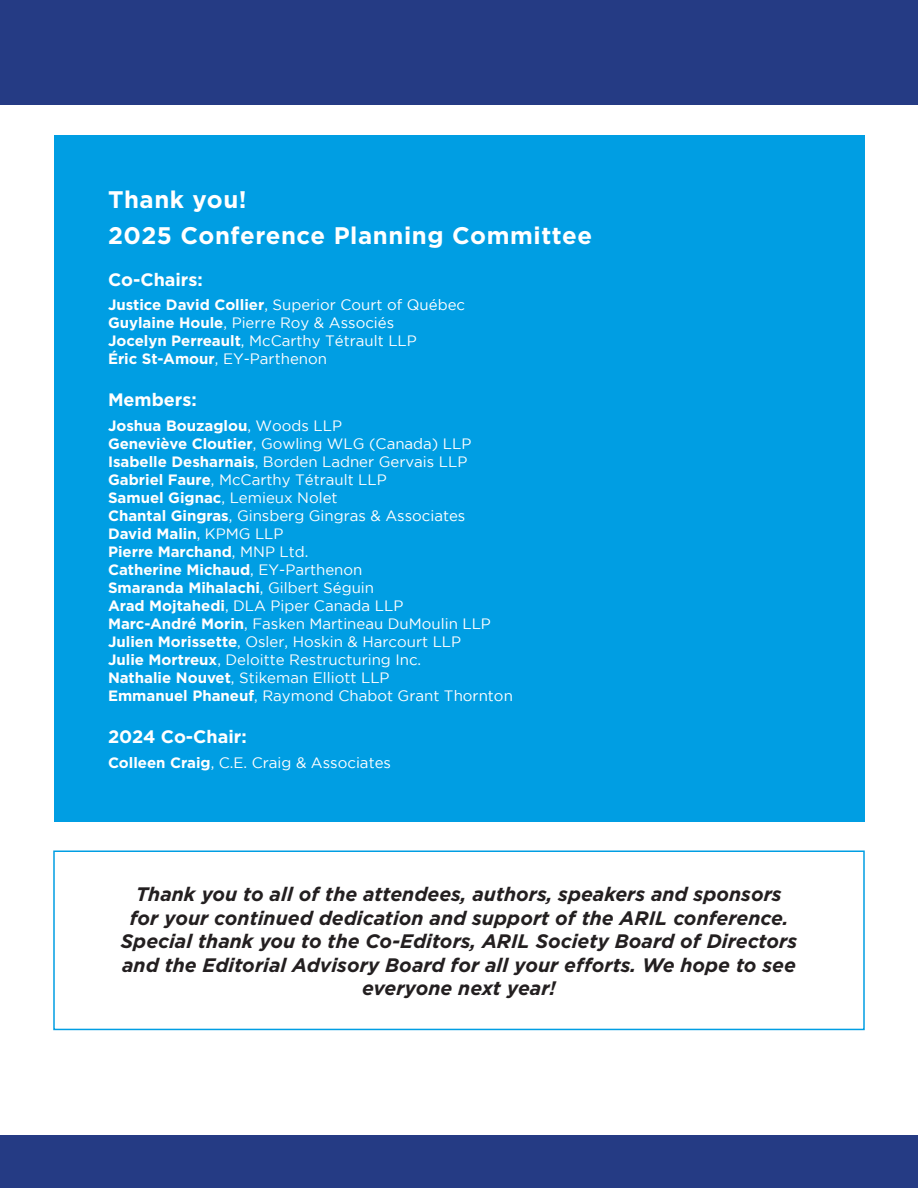
<style>
.page{position:relative;width:918px;height:1188px;background:#fff}
.page>*{position:absolute;margin:0;border:0;box-sizing:border-box;transform-origin:0 0}
.t1{font:700 24px "Gotham";letter-spacing:.025em;color:#fff}
.t2{font:italic 700 19.5px/23.4px "Gotham";color:#231f20;text-align:center}
.t3{font:700 18px "Gotham";color:#fff}
.t4{font:15px "Gotham";color:#fff}
.t5{font:700 15px "Gotham";color:#fff}
.s1{font-weight:700}
.s2{font-weight:400}
</style>
<div class="page">
<div style="left:0;top:1135px;width:918px;height:53px;background:#253b84"></div>
<div style="left:0;top:0;width:918px;height:105px;background:#253b84"></div>
<div style="left:54px;top:135px;width:811px;height:687px;background:#009ee3"></div>
<div style="left:53px;top:850px;width:812px;height:180px;border:2px solid #009ee3"></div>
<p class="t1" style="left:108px;top:184px;width:140px">Thank you!</p>
<p class="t1" style="left:108px;top:219px;width:486px">2025 Conference Planning Committee</p>
<p class="t3" style="left:108px;top:267px;width:96px">Co-Chairs:</p>
<p class="t4" style="left:108px;top:297px;width:359px"><span class="s1">Justice David Collier</span>, Superior Court of Québec</p>
<p class="t4" style="left:108px;top:315px;width:288px"><span class="s1">Guylaine Houle</span>, Pierre Roy &amp; Associés</p>
<p class="t4" style="left:108px;top:333px;width:310px"><span class="s1">Jocelyn Perreault</span>, McCarthy Tétrault LLP</p>
<p class="t4" style="left:108px;top:351px;width:221px"><span class="s1">Éric St-Amour</span>, EY-Parthenon</p>
<p class="t3" style="left:108px;top:388px;width:90px">Members:</p>
<p class="t5" style="left:108px;top:416px;width:236px">Joshua Bouzaglou<span class="s2">, Woods LLP</span></p>
<p class="t4" style="left:108px;top:435px;width:365px"><span class="s1">Geneviève Cloutier</span>, Gowling WLG (Canada) LLP</p>
<p class="t4" style="left:108px;top:453px;width:361px"><span class="s1">Isabelle Desharnais</span>, Borden Ladner Gervais LLP</p>
<p class="t4" style="left:108px;top:471px;width:280px"><span class="s1">Gabriel Faure</span>, McCarthy Tétrault LLP</p>
<p class="t4" style="left:108px;top:489px;width:231px"><span class="s1">Samuel Gignac</span>, Lemieux Nolet</p>
<p class="t4" style="left:108px;top:507px;width:359px"><span class="s1">Chantal Gingras</span>, Ginsberg Gingras &amp; Associates</p>
<p class="t5" style="left:108px;top:524px;width:177px">David Malin<span class="s2">, KPMG LLP</span></p>
<p class="t5" style="left:108px;top:542px;width:202px">Pierre Marchand<span class="s2">, MNP Ltd.</span></p>
<p class="t5" style="left:108px;top:560px;width:256px">Catherine Michaud<span class="s2">, EY-Parthenon</span></p>
<p class="t5" style="left:108px;top:578px;width:268px">Smaranda Mihalachi<span class="s2">, Gilbert Séguin</span></p>
<p class="t4" style="left:108px;top:597px;width:297px"><span class="s1">Arad Mojtahedi</span>, DLA Piper Canada LLP</p>
<p class="t4" style="left:108px;top:615px;width:385px"><span class="s1">Marc-André Morin</span>, Fasken Martineau DuMoulin LLP</p>
<p class="t4" style="left:108px;top:633px;width:355px"><span class="s1">Julien Morissette</span>, Osler, Hoskin &amp; Harcourt LLP</p>
<p class="t4" style="left:108px;top:651px;width:315px"><span class="s1">Julie Mortreux</span>, Deloitte Restructuring Inc.</p>
<p class="t4" style="left:108px;top:669px;width:283px"><span class="s1">Nathalie Nouvet</span>, Stikeman Elliott LLP</p>
<p class="t4" style="left:108px;top:687px;width:406px"><span class="s1">Emmanuel Phaneuf</span>, Raymond Chabot Grant Thornton</p>
<p class="t3" style="left:108px;top:724px;width:140px">2024 Co-Chair:</p>
<p class="t4" style="left:108px;top:754px;width:285px"><span class="s1">Colleen Craig</span>, C.E. Craig &amp; Associates</p>
<p class="t2" style="left:121px;top:883px;width:678px">Thank you to all of the attendees, authors, speakers and sponsors for your continued dedication and support of the ARIL conference.<br>Special thank you to the Co-Editors, ARIL Society Board of Directors and the Editorial Advisory Board for all your efforts. We hope to see everyone next year!</p>
</div>
